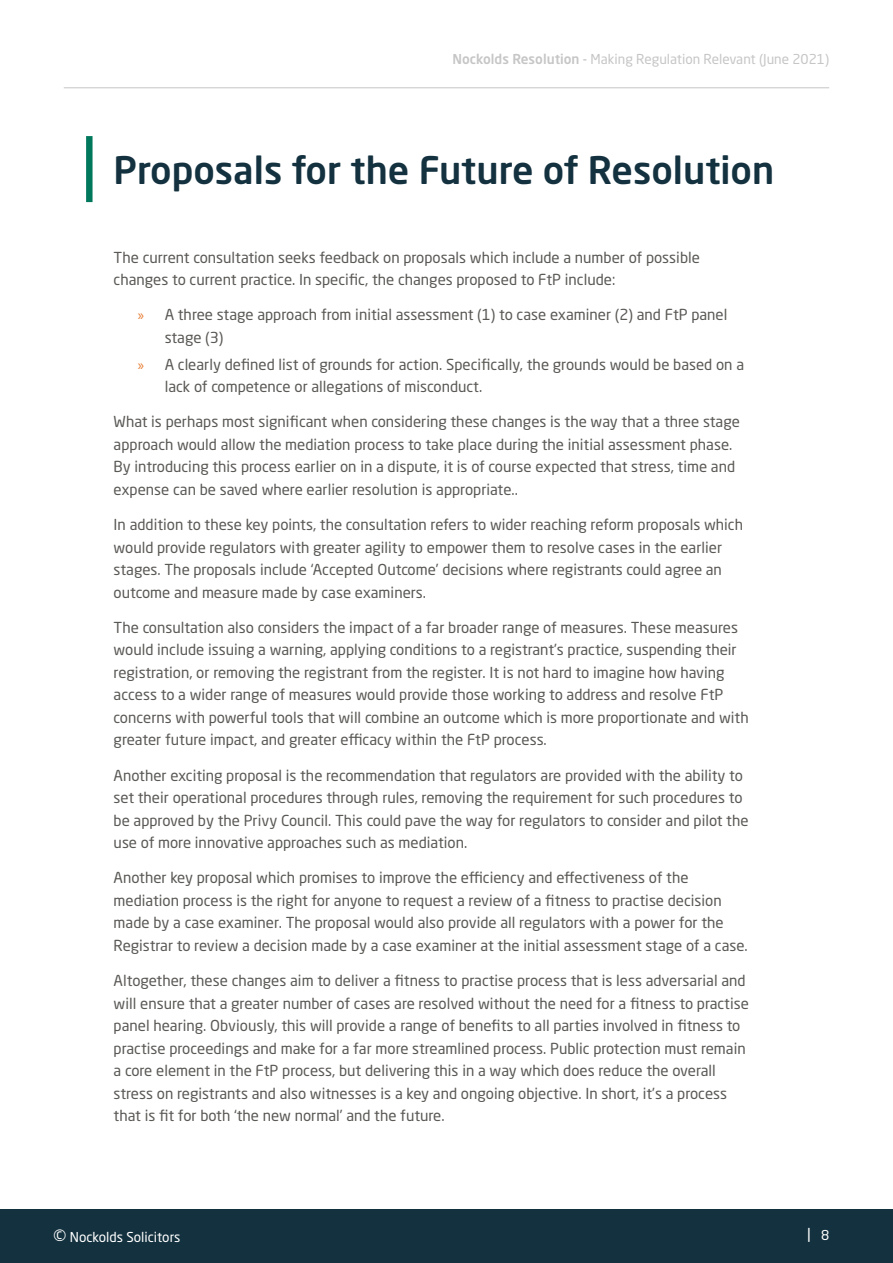
<style>
.page{position:relative;width:893px;height:1263px;background:#fff}
.page>*{position:absolute;margin:0;border:0;box-sizing:border-box;transform-origin:0 0}
.t1{font:500 37.5px "Neo Sans Std";color:#13313f}
.t2{font:15px/22.5px "Neo Sans Std";color:#5a5956}
.t3{font:15px "Neo Sans Std";color:#fff}
.t4{font:13.5px "Neo Sans Std";color:#c6c6c6}
.t5{font:13.5px "Neo Sans Std";color:#fff}
.s1{font-weight:500}
.s2{font-family:"Myriad Pro";color:#e7782c}
.s3{font-size:18px}
</style>
<div class="page">
<div style="left:0;top:1209px;width:893px;height:54px;background:#13313f"></div>
<hr style="left:64px;top:87px;width:765px;height:1px;background:#c6c6c6">
<div style="left:86px;top:136px;width:7px;height:66px;background:#00785c"></div>
<p class="t4" style="left:453px;top:51px;width:378px"><span class="s1">Nockolds Resolution -</span> Making Regulation Relevant (June 2021)</p>
<h1 class="t1" style="left:114px;top:147px;width:662px">Proposals for the Future of Resolution</h1>
<p class="t2" style="left:114px;top:246px;width:588px">The current consultation seeks feedback on proposals which include a number of possible changes to current practice. In specific, the changes proposed to FtP include:</p>
<p class="t2" style="left:165px;top:303px;width:564px;text-indent:-27px"><span class="s2">»</span> A three stage approach from initial assessment (1) to case examiner (2) and FtP panel stage (3)</p>
<p class="t2" style="left:165px;top:353px;width:581px;text-indent:-27px"><span class="s2">»</span> A clearly defined list of grounds for action. Specifically, the grounds would be based on a lack of competence or allegations of misconduct.</p>
<p class="t2" style="left:114px;top:410px;width:628px">What is perhaps most significant when considering these changes is the way that a three stage approach would allow the mediation process to take place during the initial assessment phase.<br>By introducing this process earlier on in a dispute, it is of course expected that stress, time and expense can be saved where earlier resolution is appropriate..</p>
<p class="t2" style="left:114px;top:513px;width:631px">In addition to these key points, the consultation refers to wider reaching reform proposals which would provide regulators with greater agility to empower them to resolve cases in the earlier stages. The proposals include ‘Accepted Outcome’ decisions where registrants could agree an outcome and measure made by case examiners.</p>
<p class="t2" style="left:114px;top:616px;width:637px">The consultation also considers the impact of a far broader range of measures. These measures would include issuing a warning, applying conditions to a registrant’s practice, suspending their registration, or removing the registrant from the register. It is not hard to imagine how having access to a wider range of measures would provide those working to address and resolve FtP concerns with powerful tools that will combine an outcome which is more proportionate and with greater future impact, and greater efficacy within the FtP process.</p>
<p class="t2" style="left:114px;top:764px;width:636px">Another exciting proposal is the recommendation that regulators are provided with the ability to set their operational procedures through rules, removing the requirement for such procedures to be approved by the Privy Council. This could pave the way for regulators to consider and pilot the use of more innovative approaches such as mediation.</p>
<p class="t2" style="left:114px;top:866px;width:636px">Another key proposal which promises to improve the efficiency and effectiveness of the mediation process is the right for anyone to request a review of a fitness to practise decision made by a case examiner. The proposal would also provide all regulators with a power for the Registrar to review a decision made by a case examiner at the initial assessment stage of a case.</p>
<p class="t2" style="left:114px;top:969px;width:637px">Altogether, these changes aim to deliver a fitness to practise process that is less adversarial and will ensure that a greater number of cases are resolved without the need for a fitness to practise panel hearing. Obviously, this will provide a range of benefits to all parties involved in fitness to practise proceedings and make for a far more streamlined process. Public protection must remain a core element in the FtP process, but delivering this in a way which does reduce the overall stress on registrants and also witnesses is a key and ongoing objective. In short, it’s a process that is fit for both ‘the new normal’ and the future.</p>
<p class="t5" style="left:53px;top:1229px;width:129px"><span class="s3">©</span> Nockolds Solicitors</p>
<p class="t3" style="left:807px;top:1224px;width:23px">| <sub>8</sub></p>
</div>
